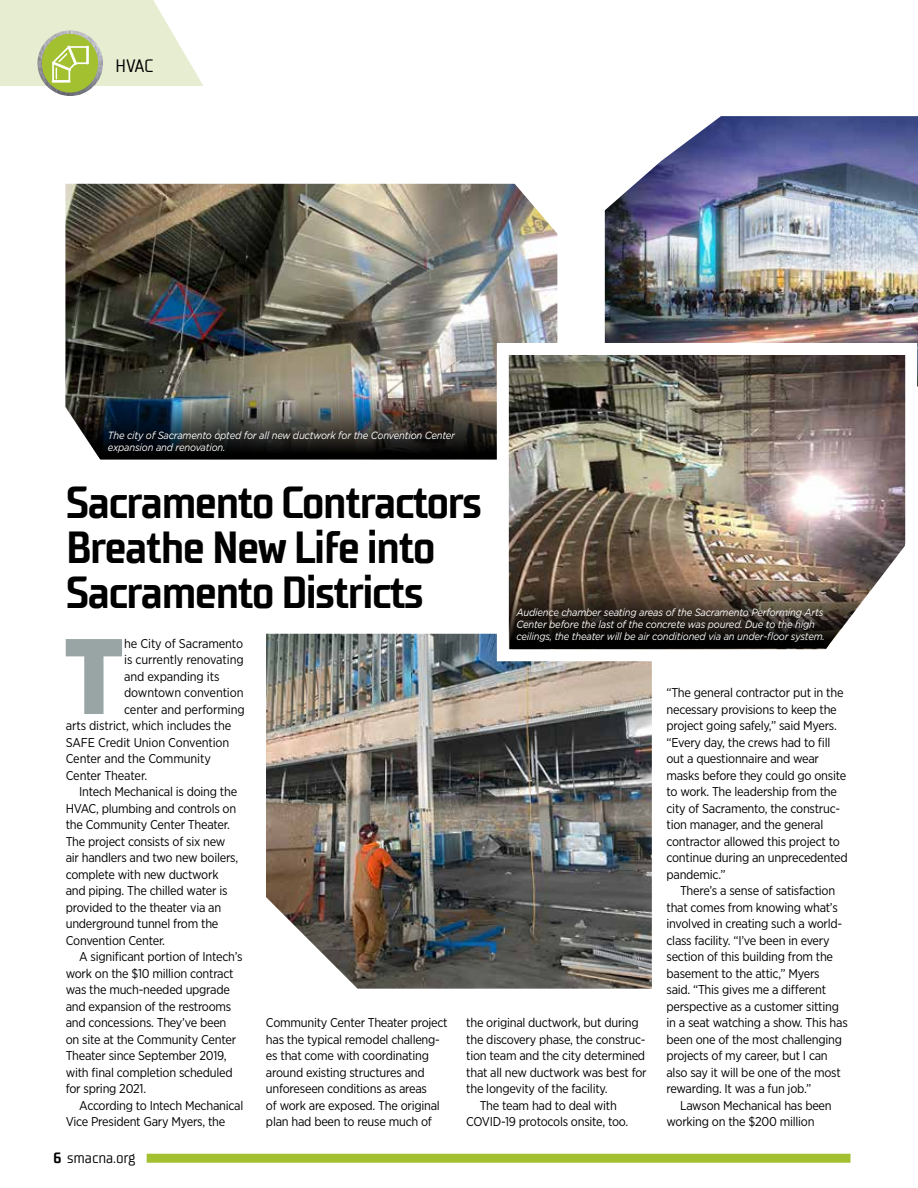
<style>
.page{position:relative;width:918px;height:1188px;background:#fff}
.page>*{position:absolute;margin:0;border:0;box-sizing:border-box;transform-origin:0 0}
.t1{font:900 107.1px "Gotham Narrow";color:#98a5a4}
.t2{font:700 45px/45px "TT Supermolot Condensed";letter-spacing:-.03em;color:#000}
.t3{font:18px "TT Supermolot Condensed";color:#000}
.t4{font:15px "TT Supermolot Condensed";letter-spacing:-.01em;color:#000}
.t5{font:12.75px/16.5px "Gotham Narrow";letter-spacing:-.02em;color:#000}
.t6{font:italic 10.5px/12px "Gotham";letter-spacing:-.02em;color:#fff;scale:.9 1}
.s1{font-weight:700}
</style>
<div class="page">
<img style="left:65px;top:184px;width:492px;height:200px">
<img style="left:65px;top:384px;width:426px;height:76px">
<img style="left:266px;top:634px;width:386px;height:355px">
<img style="left:495px;top:183px;width:110px;height:54px">
<img style="left:605px;top:116px;width:313px;height:221px">
<img style="left:491px;top:337px;width:427px;height:330px">
<svg style="left:509px;top:571px;width:374px;height:78px;background:#51463c"></svg>
<div style="left:147px;top:1154px;width:704px;height:9px;background:#a2c02f"></div>
<img style="left:37px;top:30px;width:66px;height:66px;border-radius:33px">
<div style="left:42px;top:34px;width:56px;height:59px;background:#a2c02f;border-radius:50%"></div>
<svg style="left:0;top:0;width:203px;height:86px"></svg>
<p class="t3" style="left:115px;top:56px;width:40px">HVAC</p>
<p class="t6" style="left:108px;top:429px;width:387px">The city of Sacramento opted for all new ductwork for the Convention Center expansion and renovation.</p>
<p class="t2" style="left:66px;top:480px;width:417px">Sacramento Contractors<br>Breathe New Life into<br>Sacramento Districts</p>
<p class="t6" style="left:516px;top:606px;width:344px">Audience chamber seating areas of the Sacramento Performing Arts<br>Center before the last of the concrete was poured. Due to the high ceilings, the theater will be air conditioned via an under-foor system.</p>
<p class="t1" style="left:64px;top:606px;width:62px">T</p>
<p class="t5" style="left:124px;top:635px;width:121px">he City of Sacramento is currently renovating and expanding its downtown convention</p>
<p class="t5" style="left:666px;top:684px;width:179px">“The general contractor put in the</p>
<p class="t5" style="left:124px;top:701px;width:122px">center and performing</p>
<p class="t5" style="left:666px;top:701px;width:172px">necessary provisions to keep the</p>
<p class="t5" style="left:66px;top:718px;width:167px">arts district, which includes the</p>
<p class="t5" style="left:666px;top:717px;width:172px">project going safely,” said Myers.</p>
<p class="t5" style="left:66px;top:734px;width:165px">SAFE Credit Union Convention</p>
<p class="t5" style="left:666px;top:734px;width:165px">“Every day, the crews had to fll</p>
<p class="t5" style="left:66px;top:751px;width:147px">Center and the Community</p>
<p class="t5" style="left:666px;top:750px;width:154px">out a questionnaire and wear</p>
<p class="t5" style="left:66px;top:767px;width:83px">Center Theater.</p>
<p class="t5" style="left:666px;top:767px;width:181px">masks before they could go onsite</p>
<p class="t5" style="left:79px;top:783px;width:159px">Intech Mechanical is doing the</p>
<p class="t5" style="left:666px;top:783px;width:172px">to work. The leadership from the</p>
<p class="t5" style="left:66px;top:800px;width:172px">HVAC, plumbing and controls on</p>
<p class="t5" style="left:666px;top:800px;width:175px">city of Sacramento, the construc-</p>
<p class="t5" style="left:66px;top:816px;width:166px">the Community Center Theater.</p>
<p class="t5" style="left:666px;top:816px;width:158px">tion manager, and the general</p>
<p class="t5" style="left:66px;top:833px;width:161px">The project consists of six new</p>
<p class="t5" style="left:666px;top:833px;width:175px">contractor allowed this project to</p>
<p class="t5" style="left:66px;top:849px;width:174px">air handlers and two new boilers,</p>
<p class="t5" style="left:666px;top:849px;width:183px">continue during an unprecedented</p>
<p class="t5" style="left:66px;top:866px;width:154px">complete with new ductwork</p>
<p class="t5" style="left:666px;top:866px;width:61px">pandemic.”</p>
<p class="t5" style="left:66px;top:882px;width:163px">and piping. The chilled water is</p>
<p class="t5" style="left:680px;top:882px;width:157px">There’s a sense of satisfaction</p>
<p class="t5" style="left:66px;top:899px;width:157px">provided to the theater via an</p>
<p class="t5" style="left:666px;top:899px;width:173px">that comes from knowing what’s</p>
<p class="t5" style="left:66px;top:915px;width:154px">underground tunnel from the</p>
<p class="t5" style="left:666px;top:915px;width:177px">involved in creating such a world-</p>
<p class="t5" style="left:66px;top:932px;width:101px">Convention Center.</p>
<p class="t5" style="left:666px;top:932px;width:165px">class facility. “I’ve been in every</p>
<p class="t5" style="left:79px;top:948px;width:165px">A signifcant portion of Intech’s</p>
<p class="t5" style="left:666px;top:948px;width:168px">section of this building from the</p>
<p class="t5" style="left:66px;top:965px;width:169px">work on the $10 million contract</p>
<p class="t5" style="left:666px;top:965px;width:155px">basement to the attic,” Myers</p>
<p class="t5" style="left:66px;top:981px;width:166px">was the much-needed upgrade</p>
<p class="t5" style="left:666px;top:981px;width:161px">said. “This gives me a diferent</p>
<p class="t5" style="left:66px;top:998px;width:167px">and expansion of the restrooms</p>
<p class="t5" style="left:666px;top:998px;width:174px">perspective as a customer sitting</p>
<p class="t5" style="left:66px;top:1014px;width:162px">and concessions. They’ve been</p>
<p class="t5" style="left:266px;top:1014px;width:183px">Community Center Theater project</p>
<p class="t5" style="left:466px;top:1014px;width:174px">the original ductwork, but during</p>
<p class="t5" style="left:666px;top:1014px;width:183px">in a seat watching a show. This has</p>
<p class="t5" style="left:66px;top:1031px;width:172px">on site at the Community Center</p>
<p class="t5" style="left:266px;top:1031px;width:175px">has the typical remodel challeng-</p>
<p class="t5" style="left:466px;top:1031px;width:181px">the discovery phase, the construc-</p>
<p class="t5" style="left:666px;top:1031px;width:177px">been one of the most challenging</p>
<p class="t5" style="left:66px;top:1047px;width:162px">Theater since September 2019,</p>
<p class="t5" style="left:266px;top:1047px;width:165px">es that come with coordinating</p>
<p class="t5" style="left:466px;top:1047px;width:181px">tion team and the city determined</p>
<p class="t5" style="left:666px;top:1047px;width:163px">projects of my career, but I can</p>
<p class="t5" style="left:66px;top:1064px;width:169px">with fnal completion scheduled</p>
<p class="t5" style="left:266px;top:1064px;width:160px">around existing structures and</p>
<p class="t5" style="left:466px;top:1064px;width:182px">that all new ductwork was best for</p>
<p class="t5" style="left:666px;top:1064px;width:176px">also say it will be one of the most</p>
<p class="t5" style="left:66px;top:1080px;width:82px">for spring 2021.</p>
<p class="t5" style="left:266px;top:1080px;width:163px">unforeseen conditions as areas</p>
<p class="t5" style="left:466px;top:1080px;width:143px">the longevity of the facility.</p>
<p class="t5" style="left:666px;top:1080px;width:146px">rewarding. It was a fun job.”</p>
<p class="t5" style="left:79px;top:1097px;width:166px">According to Intech Mechanical</p>
<p class="t5" style="left:266px;top:1097px;width:175px">of work are exposed. The original</p>
<p class="t5" style="left:480px;top:1097px;width:139px">The team had to deal with</p>
<p class="t5" style="left:680px;top:1097px;width:153px">Lawson Mechanical has been</p>
<p class="t5" style="left:66px;top:1113px;width:161px">Vice President Gary Myers, the</p>
<p class="t5" style="left:266px;top:1113px;width:168px">plan had been to reuse much of</p>
<p class="t5" style="left:466px;top:1113px;width:164px">COVID-19 protocols onsite, too.</p>
<p class="t5" style="left:666px;top:1113px;width:150px">working on the $200 million</p>
<p class="t4" style="left:53px;top:1149px;width:83px"><span class="s1">6</span> smacna.org</p>
</div>
